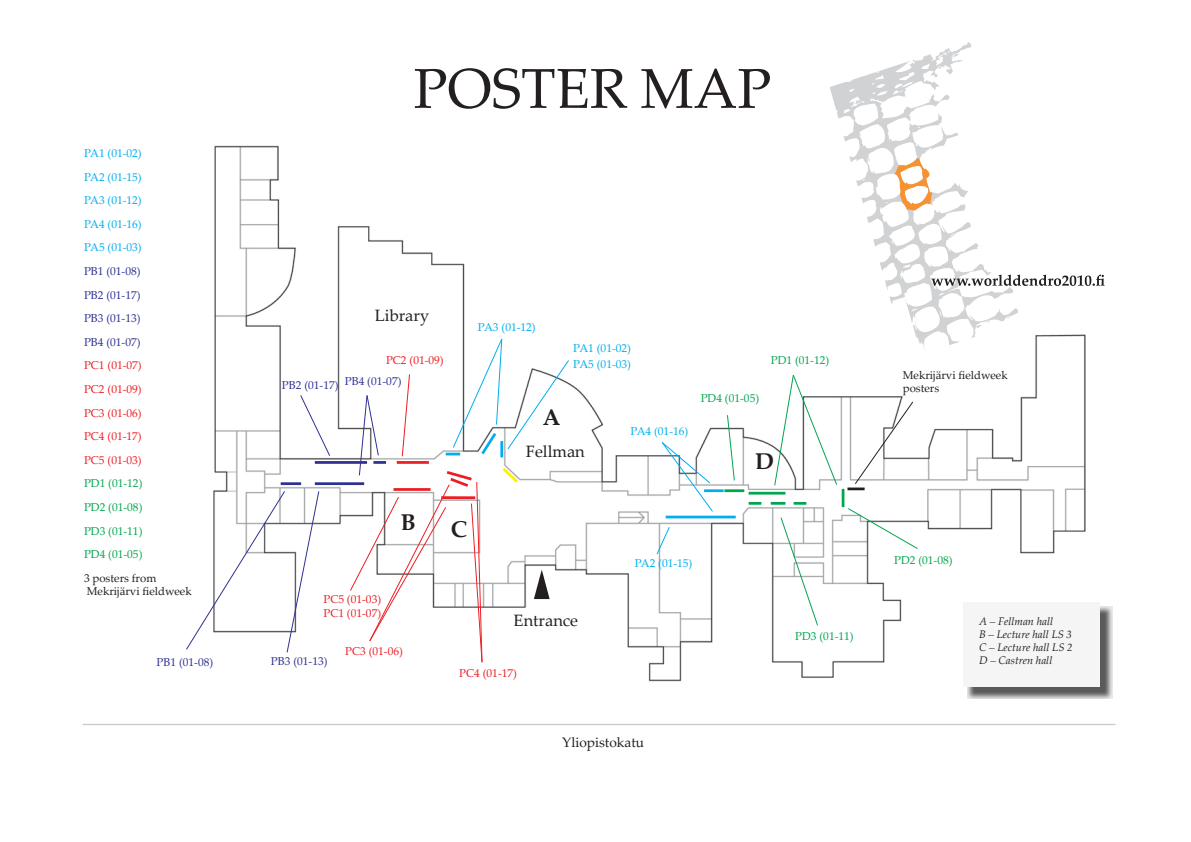
<style>
.page{position:relative;width:1191px;height:842px;background:#fff}
.page>*{position:absolute;margin:0;border:0;box-sizing:border-box;transform-origin:0 0}
.t1{font:56.2px "Palatino Linotype";color:#231f20}
.t2{font:700 22.8px "Palatino Linotype";color:#231f20}
.t3{font:16.5px "Palatino Linotype";color:#231f20}
.t4{font:13.7px "Palatino Linotype";color:#231f20}
.t5{font:11.4px/13.9px "Palatino Linotype";color:#ee1d23}
.t6{font:11.4px/23.6px "Palatino Linotype";color:#00aeef}
.t7{font:11.4px "Palatino Linotype";color:#2e3092}
.t8{font:11.4px "Palatino Linotype";color:#00a54f}
.t9{font:11.4px/13.7px "Palatino Linotype";color:#231f20}
.t10{font:italic 11px/13.2px "Palatino Linotype";color:#231f20}
</style>
<div class="page">
<img style="left:82px;top:145px;width:1034px;height:580px">
<hr style="left:281px;top:482px;width:20px;height:3px;background:#2e3092">
<hr style="left:315px;top:482px;width:49px;height:3px;background:#2e3092">
<hr style="left:315px;top:461px;width:52px;height:3px;background:#2e3092">
<hr style="left:665px;top:516px;width:70px;height:2px;background:#00aeef">
<hr style="left:704px;top:489px;width:19px;height:3px;background:#00aeef">
<hr style="left:724px;top:489px;width:20px;height:3px;background:#00a54f">
<svg style="left:748px;top:502px;width:13px;height:3px"></svg>
<hr style="left:771px;top:502px;width:14px;height:3px;background:#00a54f">
<svg style="left:793px;top:502px;width:13px;height:3px"></svg>
<hr style="left:748px;top:492px;width:37px;height:3px;background:#00a54f">
<hr style="left:841px;top:489px;width:3px;height:18px;background:#00a54f">
<hr style="left:847px;top:487px;width:17px;height:3px;background:#231f20">
<div style="left:401px;top:314px;width:58px;height:23px;background:#fff"></div>
<div style="left:531px;top:594px;width:45px;height:47px;background:#fff"></div>
<div style="left:528px;top:428px;width:50px;height:17px;background:#fff"></div>
<svg style="left:185px;top:490px;width:134px;height:163px"></svg>
<svg style="left:300px;top:394px;width:30px;height:63px"></svg>
<svg style="left:726px;top:414px;width:9px;height:67px"></svg>
<svg style="left:656px;top:526px;width:14px;height:29px"></svg>
<svg style="left:847px;top:508px;width:71px;height:41px"></svg>
<svg style="left:780px;top:517px;width:38px;height:109px"></svg>
<svg style="left:854px;top:401px;width:59px;height:84px"></svg>
<svg style="left:661px;top:441px;width:52px;height:71px"></svg>
<svg style="left:774px;top:374px;width:63px;height:112px"></svg>
<svg style="left:349px;top:338px;width:220px;height:325px"></svg>
<svg style="left:829px;top:42px;width:189px;height:309px"></svg>
<svg style="left:894px;top:158px;width:43px;height:52px"></svg>
<svg style="left:931px;top:275px;width:173px;height:11px"></svg>
<svg style="left:967px;top:606px;width:145px;height:93px;background:#878586"></svg>
<div style="left:963px;top:603px;width:137px;height:84px;background:#f5f5f6"></div>
<div style="left:79px;top:73px;width:113px;height:104px;background:#fff"></div>
<p class="t6" style="left:84px;top:141px;width:59px">PA1 (01-02)</p>
<p class="t6" style="left:84px;top:164px;width:59px">PA2 (01-15)</p>
<p class="t6" style="left:84px;top:188px;width:59px">PA3 (01-12)</p>
<p class="t6" style="left:84px;top:212px;width:59px">PA4 (01-16)<br>PA5 (01-03)</p>
<p class="t7" style="left:84px;top:263px;width:58px">PB1 (01-08)</p>
<p class="t7" style="left:84px;top:287px;width:58px">PB2 (01-17)</p>
<p class="t7" style="left:84px;top:334px;width:58px">PB4 (01-07)</p>
<p class="t7" style="left:84px;top:310px;width:58px">PB3 (01-13)</p>
<p class="t5" style="left:84px;top:358px;width:59px">PC1 (01-07)</p>
<p class="t5" style="left:84px;top:382px;width:59px">PC2 (01-09)</p>
<p class="t5" style="left:84px;top:405px;width:59px">PC3 (01-06)</p>
<p class="t5" style="left:84px;top:429px;width:59px">PC4 (01-17)</p>
<p class="t5" style="left:84px;top:452px;width:59px">PC5 (01-03)</p>
<p class="t8" style="left:84px;top:475px;width:60px">PD1 (01-12)</p>
<p class="t8" style="left:84px;top:499px;width:60px">PD2 (01-08)</p>
<p class="t8" style="left:84px;top:523px;width:60px">PD3 (01-11)</p>
<p class="t8" style="left:84px;top:546px;width:60px">PD4 (01-05)</p>
<p class="t9" style="left:84px;top:570px;width:109px">3 posters from<br>Mekrĳärvi fieldweek</p>
<p class="t7" style="left:157px;top:654px;width:58px">PB1 (01-08)</p>
<h1 class="t1" style="left:413px;top:49px;width:359px">POSTER MAP</h1>
<h3 class="t3" style="left:375px;top:304px;width:56px">Library</h3>
<p class="t5" style="left:386px;top:353px;width:59px">PC2 (01-09)</p>
<p class="t7" style="left:282px;top:375px;width:121px">PB2 (01-17) PB4 (01-07)</p>
<p class="t6" style="left:478px;top:315px;width:59px">PA3 (01-12)</p>
<p class="t6" style="left:573px;top:336px;width:59px">PA1 (01-02)</p>
<p class="t6" style="left:573px;top:352px;width:59px">PA5 (01-03)</p>
<h2 class="t2" style="left:543px;top:401px;width:19px">A</h2>
<p class="t6" style="left:630px;top:419px;width:59px">PA4 (01-16)</p>
<h3 class="t3" style="left:526px;top:439px;width:60px">Fellman</h3>
<p class="t8" style="left:700px;top:390px;width:60px">PD4 (01-05)</p>
<p class="t8" style="left:771px;top:352px;width:60px">PD1 (01-12)</p>
<h2 class="t2" style="left:755px;top:445px;width:20px">D</h2>
<h2 class="t2" style="left:401px;top:506px;width:17px">B</h2>
<h2 class="t2" style="left:451px;top:513px;width:18px">C</h2>
<p class="t5" style="left:323px;top:592px;width:59px">PC5 (01-03)<br>PC1 (01-07)</p>
<h3 class="t3" style="left:513px;top:608px;width:66px">Entrance</h3>
<p class="t7" style="left:271px;top:653px;width:58px">PB3 (01-13)</p>
<p class="t5" style="left:345px;top:643px;width:59px">PC3 (01-06)</p>
<p class="t5" style="left:459px;top:666px;width:59px">PC4 (01-17)</p>
<p class="t6" style="left:634px;top:551px;width:59px">PA2 (01-15)</p>
<p class="t8" style="left:795px;top:628px;width:60px">PD3 (01-11)</p>
<p class="t4" style="left:562px;top:732px;width:83px">Yliopistokatu</p>
<p class="t9" style="left:903px;top:368px;width:106px">Mekrĳärvi fieldweek posters</p>
<p class="t8" style="left:894px;top:552px;width:60px">PD2 (01-08)</p>
<p class="t10" style="left:979px;top:614px;width:95px">A – Fellman hall<br>B – Lecture hall LS 3<br>C – Lecture hall LS 2<br>D – Castren hall</p>
</div>
